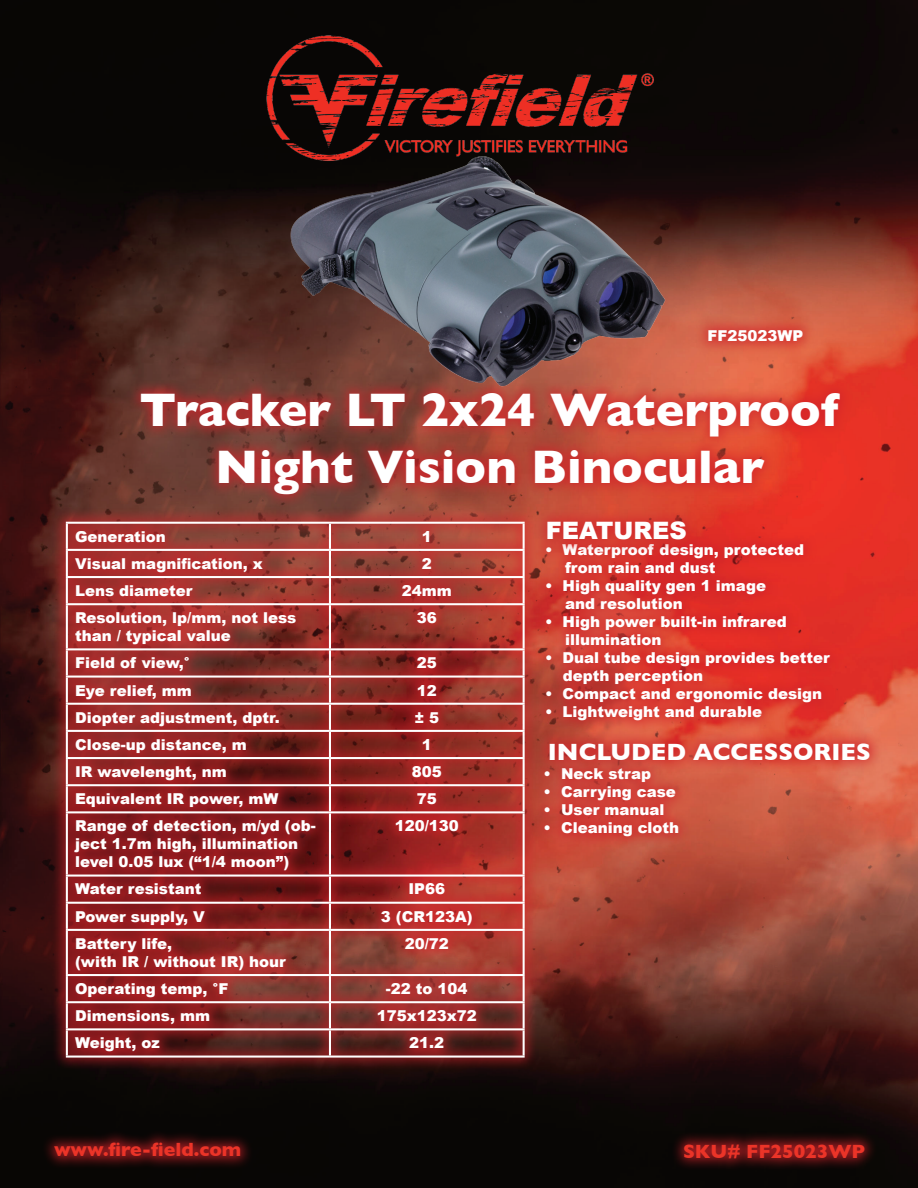
<style>
.page{position:relative;width:918px;height:1188px;background:#fff}
.page>*{position:absolute;margin:0;border:0;box-sizing:border-box;transform-origin:0 0}
.t1{font:700 48px/57.6px "Gill Sans";color:#fff;text-align:center}
.t2{font:700 24px "Gill Sans";color:#fff}
.t3{font:900 24px "Arial";color:#fff}
.t4{font:700 19.5px "Gill Sans";color:#eb3428}
.t5{font:900 15px/18px "Arial";color:#fff}
</style>
<div class="page">
<img style="left:0;top:0;width:918px;height:1188px">
<img style="left:275px;top:149px;width:402px;height:230px">
<div style="left:52px;top:508px;width:866px;height:680px;background:#d1232a;opacity:.75"></div>
<hr style="left:66px;top:522px;width:264px;height:2px;background:#fff">
<hr style="left:66px;top:524px;width:2px;height:25px;background:#fff">
<hr style="left:330px;top:522px;width:195px;height:2px;background:#fff">
<hr style="left:329px;top:524px;width:2px;height:25px;background:#fff">
<hr style="left:523px;top:524px;width:2px;height:25px;background:#fff">
<hr style="left:66px;top:549px;width:264px;height:2px;background:#fff">
<hr style="left:66px;top:551px;width:2px;height:25px;background:#fff">
<hr style="left:330px;top:549px;width:195px;height:2px;background:#fff">
<hr style="left:329px;top:551px;width:2px;height:25px;background:#fff">
<hr style="left:523px;top:551px;width:2px;height:25px;background:#fff">
<hr style="left:66px;top:576px;width:264px;height:2px;background:#fff">
<hr style="left:66px;top:578px;width:2px;height:25px;background:#fff">
<hr style="left:330px;top:576px;width:195px;height:2px;background:#fff">
<hr style="left:329px;top:578px;width:2px;height:25px;background:#fff">
<hr style="left:523px;top:578px;width:2px;height:25px;background:#fff">
<hr style="left:329px;top:603px;width:196px;height:2px;background:#fff">
<hr style="left:523px;top:605px;width:2px;height:43px;background:#fff">
<hr style="left:66px;top:650px;width:2px;height:26px;background:#fff">
<hr style="left:329px;top:648px;width:196px;height:2px;background:#fff">
<hr style="left:329px;top:650px;width:2px;height:26px;background:#fff">
<hr style="left:523px;top:650px;width:2px;height:26px;background:#fff">
<hr style="left:66px;top:676px;width:264px;height:2px;background:#fff">
<hr style="left:66px;top:678px;width:2px;height:25px;background:#fff">
<hr style="left:330px;top:676px;width:195px;height:2px;background:#fff">
<hr style="left:329px;top:678px;width:2px;height:25px;background:#fff">
<hr style="left:523px;top:678px;width:2px;height:25px;background:#fff">
<hr style="left:66px;top:703px;width:264px;height:2px;background:#fff">
<hr style="left:66px;top:705px;width:2px;height:25px;background:#fff">
<hr style="left:330px;top:703px;width:195px;height:2px;background:#fff">
<hr style="left:329px;top:705px;width:2px;height:25px;background:#fff">
<hr style="left:523px;top:705px;width:2px;height:25px;background:#fff">
<hr style="left:66px;top:730px;width:264px;height:2px;background:#fff">
<hr style="left:66px;top:732px;width:2px;height:25px;background:#fff">
<hr style="left:330px;top:730px;width:195px;height:2px;background:#fff">
<hr style="left:329px;top:732px;width:2px;height:25px;background:#fff">
<hr style="left:523px;top:732px;width:2px;height:25px;background:#fff">
<hr style="left:66px;top:603px;width:265px;height:2px;background:#fff">
<hr style="left:66px;top:605px;width:2px;height:43px;background:#fff">
<hr style="left:329px;top:605px;width:2px;height:43px;background:#fff">
<hr style="left:66px;top:648px;width:265px;height:2px;background:#fff">
<hr style="left:66px;top:757px;width:264px;height:2px;background:#fff">
<hr style="left:66px;top:759px;width:2px;height:25px;background:#fff">
<hr style="left:330px;top:757px;width:195px;height:2px;background:#fff">
<hr style="left:329px;top:759px;width:2px;height:25px;background:#fff">
<hr style="left:523px;top:759px;width:2px;height:25px;background:#fff">
<hr style="left:66px;top:784px;width:264px;height:2px;background:#fff">
<hr style="left:66px;top:786px;width:2px;height:25px;background:#fff">
<hr style="left:66px;top:811px;width:263px;height:2px;background:#fff">
<hr style="left:66px;top:813px;width:2px;height:62px;background:#fff">
<hr style="left:330px;top:784px;width:195px;height:2px;background:#fff">
<hr style="left:329px;top:786px;width:2px;height:25px;background:#fff">
<hr style="left:523px;top:786px;width:2px;height:25px;background:#fff">
<hr style="left:329px;top:811px;width:196px;height:2px;background:#fff">
<hr style="left:329px;top:813px;width:2px;height:62px;background:#fff">
<hr style="left:523px;top:813px;width:2px;height:62px;background:#fff">
<hr style="left:66px;top:875px;width:263px;height:2px;background:#fff">
<hr style="left:66px;top:877px;width:2px;height:25px;background:#fff">
<hr style="left:329px;top:875px;width:196px;height:2px;background:#fff">
<hr style="left:329px;top:877px;width:2px;height:25px;background:#fff">
<hr style="left:523px;top:877px;width:2px;height:25px;background:#fff">
<hr style="left:66px;top:902px;width:263px;height:2px;background:#fff">
<hr style="left:66px;top:904px;width:2px;height:25px;background:#fff">
<hr style="left:66px;top:929px;width:263px;height:2px;background:#fff">
<hr style="left:66px;top:931px;width:2px;height:43px;background:#fff">
<hr style="left:329px;top:902px;width:196px;height:2px;background:#fff">
<hr style="left:329px;top:904px;width:2px;height:25px;background:#fff">
<hr style="left:523px;top:904px;width:2px;height:25px;background:#fff">
<hr style="left:329px;top:929px;width:196px;height:2px;background:#fff">
<hr style="left:329px;top:931px;width:2px;height:43px;background:#fff">
<hr style="left:523px;top:931px;width:2px;height:43px;background:#fff">
<hr style="left:329px;top:974px;width:196px;height:2px;background:#fff">
<hr style="left:523px;top:976px;width:2px;height:25px;background:#fff">
<hr style="left:331px;top:1001px;width:194px;height:2px;background:#fff">
<hr style="left:523px;top:1003px;width:2px;height:25px;background:#fff">
<hr style="left:330px;top:1028px;width:195px;height:2px;background:#fff">
<hr style="left:66px;top:974px;width:263px;height:2px;background:#fff">
<hr style="left:66px;top:976px;width:2px;height:25px;background:#fff">
<hr style="left:66px;top:1001px;width:263px;height:2px;background:#fff">
<hr style="left:66px;top:1003px;width:2px;height:25px;background:#fff">
<hr style="left:66px;top:1028px;width:264px;height:2px;background:#fff">
<hr style="left:66px;top:1030px;width:2px;height:26px;background:#fff">
<hr style="left:66px;top:1056px;width:264px;height:2px;background:#fff">
<hr style="left:329px;top:976px;width:2px;height:26px;background:#fff">
<hr style="left:329px;top:1002px;width:2px;height:26px;background:#fff">
<hr style="left:329px;top:1030px;width:2px;height:26px;background:#fff">
<hr style="left:523px;top:1030px;width:2px;height:26px;background:#fff">
<hr style="left:330px;top:1056px;width:195px;height:2px;background:#fff">
<div style="left:128px;top:379px;width:726px;height:129px;background:#d1232a;opacity:.75"></div>
<div style="left:533px;top:531px;width:310px;height:203px;background:#d1232a;opacity:.75"></div>
<div style="left:534px;top:508px;width:165px;height:45px;background:#d1232a;opacity:.75"></div>
<div style="left:532px;top:755px;width:160px;height:95px;background:#d1232a;opacity:.75"></div>
<div style="left:536px;top:730px;width:347px;height:43px;background:#d1232a;opacity:.75"></div>
<div style="left:671px;top:1131px;width:207px;height:41px;background:#d1232a;opacity:.75"></div>
<div style="left:41px;top:1129px;width:213px;height:41px;background:#d1232a;opacity:.75"></div>
<div style="left:695px;top:316px;width:121px;height:38px;background:#d1232a;opacity:.75"></div>
<img style="left:260px;top:34px;width:398px;height:128px">
<p class="t5" style="left:707px;top:326px;width:97px">FF25023WP</p>
<h1 class="t1" style="left:140px;top:380px;width:701px">Tracker LT 2x24 Waterproof<br>Night Vision Binocular</h1>
<p class="t5" style="left:75px;top:527px;width:92px">Generation</p>
<p class="t5" style="left:422px;top:527px;width:12px">1</p>
<p class="t5" style="left:75px;top:554px;width:189px">Visual magnification, x</p>
<p class="t5" style="left:422px;top:554px;width:12px">2</p>
<p class="t5" style="left:75px;top:581px;width:119px">Lens diameter</p>
<p class="t5" style="left:402px;top:581px;width:52px">24mm</p>
<p class="t5" style="left:75px;top:608px;width:223px">Resolution, lp/mm, not less than / typical value</p>
<p class="t5" style="left:417px;top:608px;width:22px">36</p>
<p class="t5" style="left:75px;top:654px;width:116px">Field of view,°</p>
<p class="t5" style="left:417px;top:654px;width:22px">25</p>
<p class="t5" style="left:75px;top:681px;width:118px">Eye relief, mm</p>
<p class="t5" style="left:417px;top:681px;width:22px">12</p>
<p class="t5" style="left:75px;top:708px;width:206px">Diopter adjustment, dptr.</p>
<p class="t5" style="left:414px;top:708px;width:26px">± 5</p>
<p class="t5" style="left:75px;top:735px;width:173px">Close-up distance, m</p>
<p class="t5" style="left:422px;top:735px;width:12px">1</p>
<p class="t5" style="left:75px;top:762px;width:153px">IR wavelenght, nm</p>
<p class="t5" style="left:412px;top:762px;width:32px">805</p>
<p class="t5" style="left:75px;top:789px;width:205px">Equivalent IR power, mW</p>
<p class="t5" style="left:417px;top:789px;width:22px">75</p>
<p class="t5" style="left:75px;top:817px;width:242px">Range of detection, m/yd (ob&shy;ject 1.7m high, illumination level 0.05 lux (“1/4 moon”)</p>
<p class="t5" style="left:395px;top:817px;width:66px">120/130</p>
<p class="t5" style="left:75px;top:880px;width:128px">Water resistant</p>
<p class="t5" style="left:408px;top:880px;width:38px">IP66</p>
<p class="t5" style="left:75px;top:907px;width:131px">Power supply, V</p>
<p class="t5" style="left:381px;top:907px;width:93px">3 (CR123A)</p>
<p class="t5" style="left:75px;top:934px;width:212px">Battery life,<br>(with IR / without IR) hour</p>
<p class="t5" style="left:405px;top:934px;width:46px">20/72</p>
<p class="t5" style="left:75px;top:979px;width:155px">Operating temp, °F</p>
<p class="t5" style="left:386px;top:979px;width:83px">-22 to 104</p>
<p class="t5" style="left:75px;top:1006px;width:137px">Dimensions, mm</p>
<p class="t5" style="left:377px;top:1006px;width:102px">175x123x72</p>
<p class="t5" style="left:75px;top:1033px;width:86px">Weight, oz</p>
<p class="t5" style="left:409px;top:1033px;width:37px">21.2</p>
<h2 class="t3" style="left:546px;top:513px;width:143px">FEATURES</h2>
<p class="t5" style="left:565px;top:540px;width:241px;text-indent:-20px">• Waterproof design, protected from rain and dust</p>
<p class="t5" style="left:565px;top:576px;width:203px;text-indent:-20px">• High quality gen 1 image and resolution</p>
<p class="t5" style="left:565px;top:612px;width:223px;text-indent:-20px">• High power built-in infrared illumination</p>
<p class="t5" style="left:563px;top:648px;width:269px;text-indent:-18px">• Dual tube design provides better depth perception</p>
<p class="t5" style="left:545px;top:684px;width:279px">• Compact and ergonomic design</p>
<p class="t5" style="left:545px;top:702px;width:218px">• Lightweight and durable</p>
<h2 class="t2" style="left:548px;top:732px;width:324px">INCLUDED ACCESSORIES</h2>
<p class="t5" style="left:544px;top:765px;width:109px">• Neck strap</p>
<p class="t5" style="left:544px;top:783px;width:134px">• Carrying case</p>
<p class="t5" style="left:544px;top:801px;width:122px">• User manual</p>
<p class="t5" style="left:544px;top:819px;width:137px">• Cleaning cloth</p>
<h3 class="t4" style="left:54px;top:1134px;width:189px">www.fire-field.com</h3>
<h3 class="t4" style="left:683px;top:1136px;width:184px">SKU# FF25023WP</h3>
</div>
